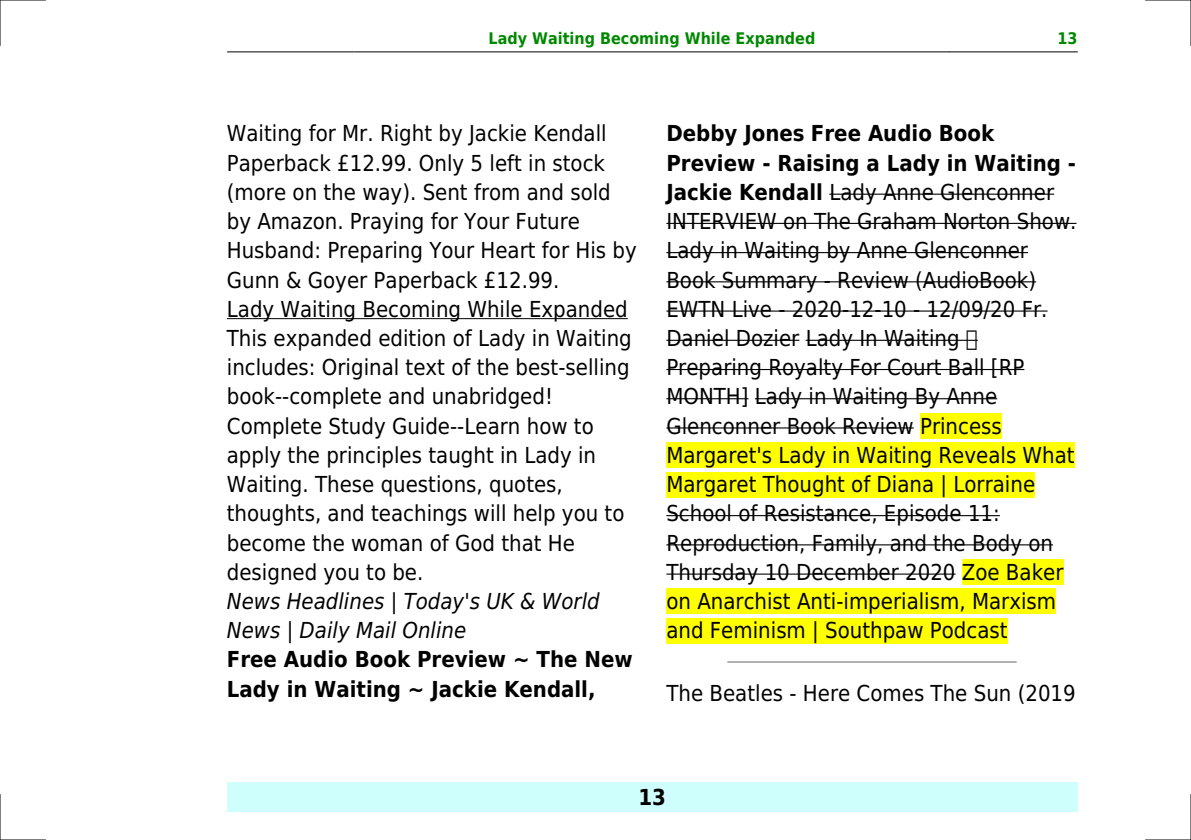
<style>
.page{position:relative;width:1191px;height:840px;background:#fff}
.page>*{position:absolute;margin:0;border:0;box-sizing:border-box;transform-origin:0 0}
.t1{font:22px/29.2px "DejaVu Sans Condensed";color:#000}
.t2{font:700 22px/29.2px "DejaVu Sans Condensed";color:#000}
.t3{font:italic 22px/29.2px "DejaVu Sans Condensed";color:#000}
.t4{font:700 16px "DejaVu Sans Condensed";color:#080}
.s1{font-weight:700}
</style>
<div class="page">
<hr style="left:227px;top:51px;width:127px;height:1px;background:#000">
<hr style="left:355px;top:51px;width:594px;height:1px;background:#000">
<hr style="left:949px;top:51px;width:128px;height:1px;background:#000">
<div style="left:227px;top:782px;width:850px;height:29px;background:#cffffc"></div>
<hr style="left:227px;top:318px;width:401px;height:1px;background:#000">
<hr style="left:829px;top:193px;width:225px;height:2px;background:#000">
<hr style="left:666px;top:223px;width:410px;height:1px;background:#000">
<hr style="left:666px;top:252px;width:362px;height:1px;background:#000">
<hr style="left:666px;top:281px;width:370px;height:1px;background:#000">
<hr style="left:666px;top:310px;width:381px;height:1px;background:#000">
<hr style="left:666px;top:339px;width:133px;height:1px;background:#000">
<hr style="left:805px;top:339px;width:172px;height:1px;background:#000">
<hr style="left:666px;top:369px;width:358px;height:1px;background:#000">
<hr style="left:666px;top:398px;width:82px;height:1px;background:#000">
<hr style="left:755px;top:398px;width:242px;height:1px;background:#000">
<hr style="left:666px;top:427px;width:247px;height:1px;background:#000">
<div style="left:920px;top:413px;width:82px;height:25px;background:#ff0"></div>
<div style="left:666px;top:442px;width:408px;height:26px;background:#ff0"></div>
<div style="left:666px;top:471px;width:369px;height:26px;background:#ff0"></div>
<hr style="left:666px;top:515px;width:333px;height:1px;background:#000">
<hr style="left:666px;top:544px;width:387px;height:1px;background:#000">
<hr style="left:666px;top:573px;width:289px;height:1px;background:#000">
<div style="left:961px;top:559px;width:102px;height:25px;background:#ff0"></div>
<div style="left:666px;top:588px;width:390px;height:26px;background:#ff0"></div>
<div style="left:666px;top:617px;width:341px;height:26px;background:#ff0"></div>
<hr style="left:728px;top:661px;width:288px;height:1px;background:#999">
<hr style="left:0;top:0;width:45px;height:1px;background:#000">
<hr style="left:1145px;top:0;width:46px;height:1px;background:#000">
<hr style="left:0;top:839px;width:45px;height:1px;background:#000">
<hr style="left:1145px;top:839px;width:46px;height:1px;background:#000">
<hr style="left:0;top:0;width:1px;height:45px;background:#000">
<hr style="left:0;top:794px;width:1px;height:45px;background:#000">
<hr style="left:1190px;top:0;width:1px;height:45px;background:#000">
<hr style="left:1190px;top:794px;width:1px;height:45px;background:#000">
<svg style="left:967px;top:339px;width:9px;height:2px"></svg>
<p class="t4" style="left:488px;top:29px;width:328px">Lady Waiting Becoming While Expanded</p>
<p class="t4" style="left:1057px;top:29px;width:22px">13</p>
<p class="t1" style="left:227px;top:119px;width:411px">Waiting for Mr. Right by Jackie Kendall Paperback £12.99. Only 5 left in stock (more on the way). Sent from and sold by Amazon. Praying for Your Future Husband: Preparing Your Heart for His by Gunn &amp; Goyer Paperback £12.99.<br>Lady Waiting Becoming While Expanded This expanded edition of Lady in Waiting includes: Original text of the best-selling book--complete and unabridged!<br>Complete Study Guide--Learn how to apply the principles taught in Lady in Waiting. These questions, quotes, thoughts, and teachings will help you to become the woman of God that He designed you to be.</p>
<p class="t3" style="left:227px;top:586px;width:374px">News Headlines | Today's UK &amp; World<br>News | Daily Mail Online</p>
<p class="t2" style="left:227px;top:645px;width:407px">Free Audio Book Preview ~ The New<br>Lady in Waiting ~ Jackie Kendall,</p>
<p class="t1" style="left:666px;top:119px;width:411px"><span class="s1">Debby Jones Free Audio Book Preview - Raising a Lady in Waiting - Jackie Kendall</span> Lady Anne Glenconner INTERVIEW on The Graham Norton Show.<br>Lady in Waiting by Anne Glenconner Book Summary - Review (AudioBook)<br>EWTN Live - 2020-12-10 - 12/09/20 Fr.<br>Daniel Dozier Lady In Waiting<br>Preparing Royalty For Court Ball [RP MONTH] Lady in Waiting By Anne Glenconner Book Review Princess Margaret's Lady in Waiting Reveals What Margaret Thought of Diana | Lorraine School of Resistance, Episode 11:<br>Reproduction, Family, and the Body on Thursday 10 December 2020 Zoe Baker on Anarchist Anti-imperialism, Marxism and Feminism | Southpaw Podcast</p>
<p class="t1" style="left:666px;top:678px;width:411px">The Beatles - Here Comes The Sun (2019</p>
<p class="t2" style="left:638px;top:782px;width:29px">13</p>
</div>
